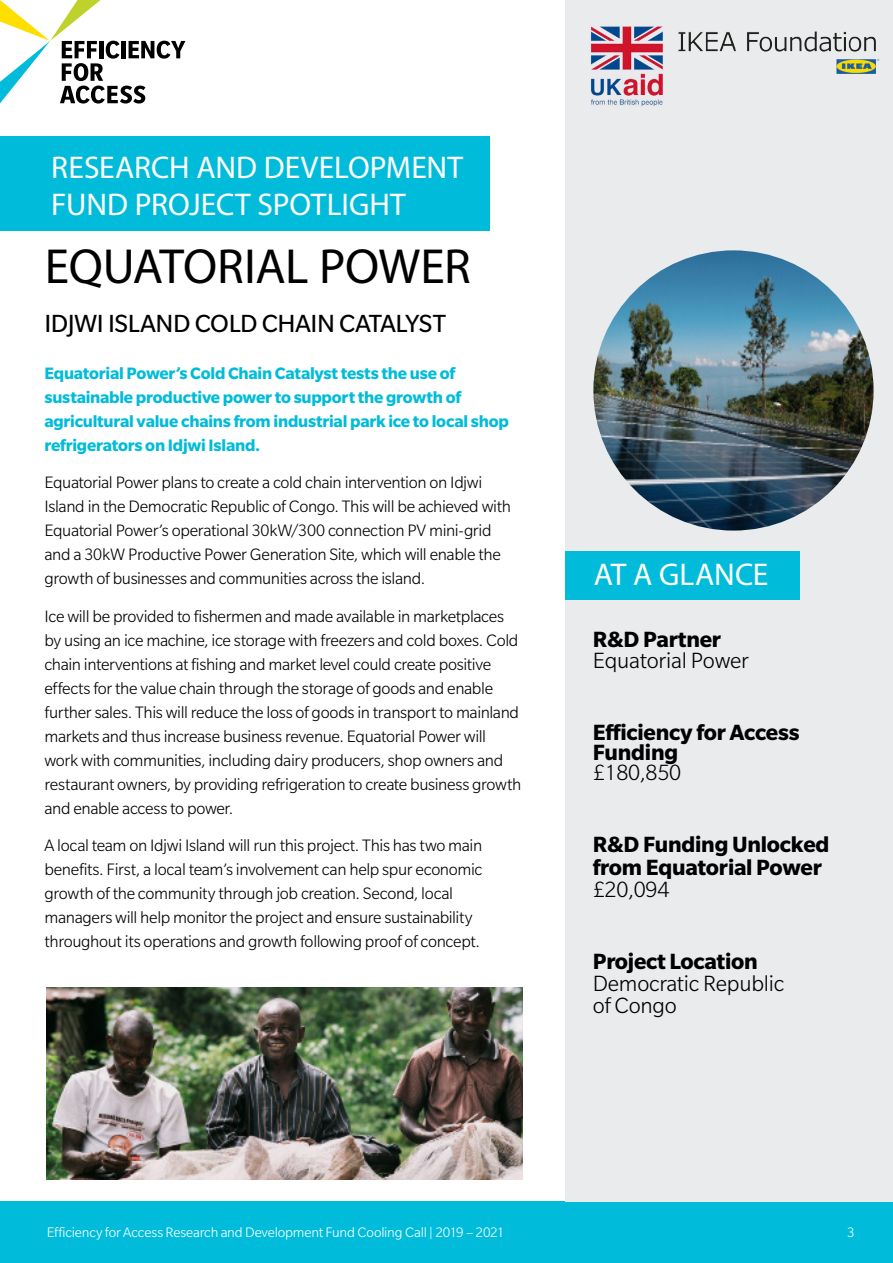
<style>
.page{position:relative;width:893px;height:1263px;background:#fff}
.page>*{position:absolute;margin:0;border:0;box-sizing:border-box;transform-origin:0 0}
.t1{font:49.5px "Myriad Pro";letter-spacing:-.01em;color:#000}
.t2{font:31.5px/37.5px "Myriad Pro";color:#fff}
.t3{font:27px "Slate Std";letter-spacing:-.015em;color:#000}
.t4{font:700 24px/20.2px "Slate Std";letter-spacing:-.01em;color:#000}
.t5{font:300 24px/22.2px "Slate Std";letter-spacing:-.01em;color:#000}
.t6{font:300 18px/24px "Slate Std";letter-spacing:-.02em;color:#000}
.t7{font:700 18px/24px "Slate Std";letter-spacing:-.015em;color:#00bcda}
.t8{font:300 15px "Slate Std";letter-spacing:-.01em;color:#fff}
</style>
<div class="page">
<div style="left:0;top:1202px;width:893px;height:61px;background:#00bcda"></div>
<div style="left:565px;top:0;width:328px;height:1202px;background:#eaebed"></div>
<img style="left:593px;top:250px;width:281px;height:281px;border-radius:140px">
<div style="left:565px;top:552px;width:235px;height:48px;background:#00bcda"></div>
<img style="left:47px;top:987px;width:475px;height:192px">
<div style="left:0;top:137px;width:490px;height:94px;background:#00bcda"></div>
<svg style="left:0;top:0;width:185px;height:104px"></svg>
<img style="left:591px;top:26px;width:72px;height:80px">
<img style="left:678px;top:31px;width:202px;height:43px">
<h2 class="t2" style="left:51px;top:148px;width:413px">RESEARCH AND DEVELOPMENT<br>FUND PROJECT SPOTLIGHT</h2>
<h1 class="t1" style="left:45px;top:236px;width:427px">EQUATORIAL POWER</h1>
<h3 class="t3" style="left:44px;top:310px;width:403px">IDJWI ISLAND COLD CHAIN CATALYST</h3>
<p class="t7" style="left:44px;top:361px;width:466px">Equatorial Power’s Cold Chain Catalyst tests the use of sustainable productive power to support the growth of agricultural value chains from industrial park ice to local shop refrigerators on Idjwi Island.</p>
<p class="t6" style="left:44px;top:470px;width:468px">Equatorial Power plans to create a cold chain intervention on Idjwi Island in the Democratic Republic of Congo. This will be achieved with Equatorial Power’s operational 30kW/300 connection PV mini-grid and a 30kW Productive Power Generation Site, which will enable the growth of businesses and communities across the island.</p>
<p class="t6" style="left:44px;top:604px;width:479px">Ice will be provided to fishermen and made available in marketplaces by using an ice machine, ice storage with freezers and cold boxes. Cold chain interventions at fishing and market level could create positive effects for the value chain through the storage of goods and enable further sales. This will reduce the loss of goods in transport to mainland markets and thus increase business revenue. Equatorial Power will work with communities, including dairy producers, shop owners and restaurant owners, by providing refrigeration to create business growth and enable access to power.</p>
<p class="t6" style="left:44px;top:833px;width:439px">A local team on Idjwi Island will run this project. This has two main benefits. First, a local team’s involvement can help spur economic growth of the community through job creation. Second, local managers will help monitor the project and ensure sustainability throughout its operations and growth following proof of concept.</p>
<h2 class="t2" style="left:594px;top:556px;width:176px">AT A GLANCE</h2>
<h3 class="t4" style="left:593px;top:629px;width:130px">R&amp;D Partner</h3>
<h3 class="t5" style="left:593px;top:649px;width:158px">Equatorial Power</h3>
<h3 class="t4" style="left:593px;top:722px;width:208px">Efficiency for Access<br>Funding</h3>
<h3 class="t5" style="left:593px;top:762px;width:90px">£180,850</h3>
<h3 class="t4" style="left:593px;top:833px;width:238px;line-height:22.2px">R&amp;D Funding Unlocked from Equatorial Power</h3>
<h3 class="t5" style="left:593px;top:878px;width:78px">£20,094</h3>
<h3 class="t4" style="left:593px;top:951px;width:166px">Project Location</h3>
<h3 class="t5" style="left:593px;top:972px;width:193px">Democratic Republic of Congo</h3>
<p class="t8" style="left:47px;top:1224px;width:459px">Efficiency for Access Research and Development Fund Cooling Call | 2019 – 2021</p>
<p class="t8" style="left:847px;top:1224px;width:9px">3</p>
</div>
